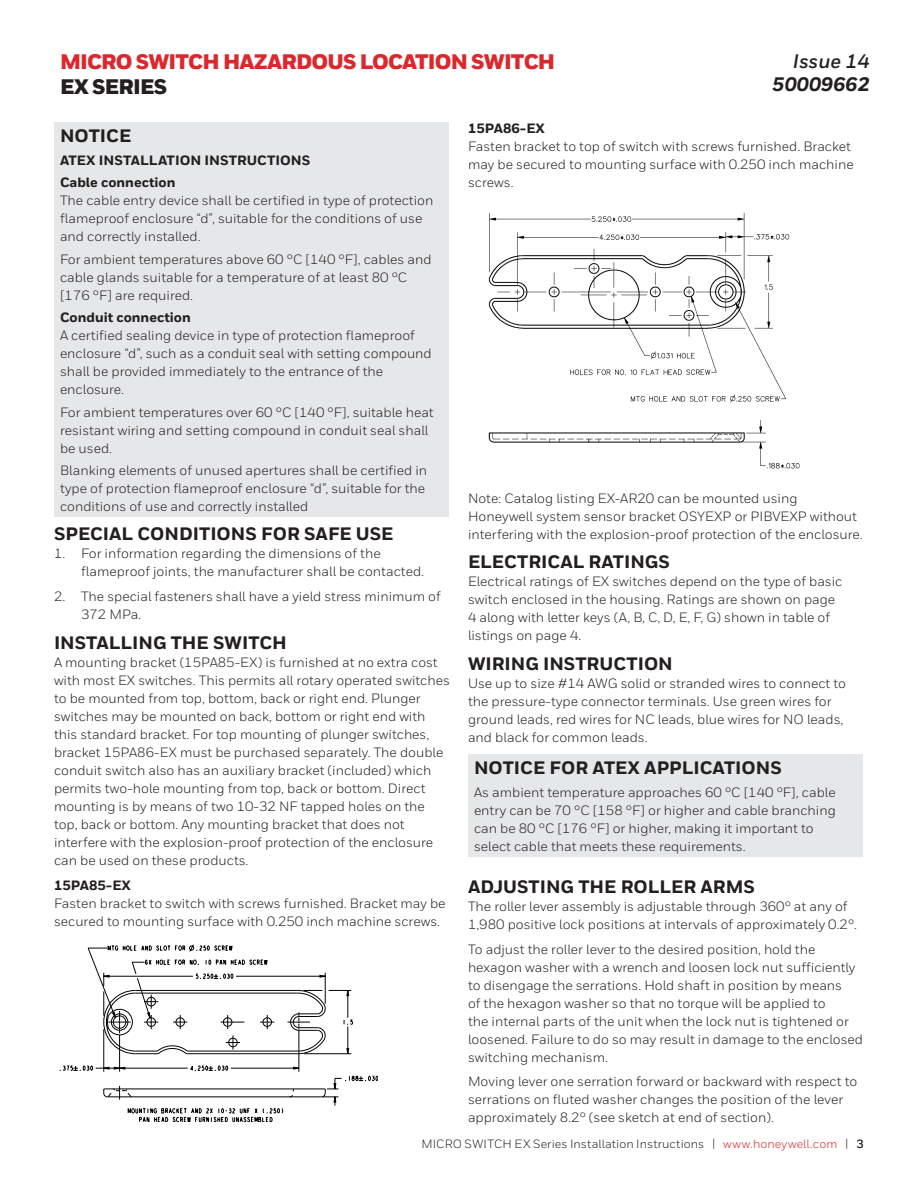
<style>
.page{position:relative;width:918px;height:1188px;background:#fff}
.page>*{position:absolute;margin:0;border:0;box-sizing:border-box;transform-origin:0 0}
.t1{font:900 21px "Honeywell Sans";letter-spacing:-.04em;color:#dc272d}
.t2{font:900 21px "Honeywell Sans";letter-spacing:-.04em;color:#231f20}
.t3{font:italic 800 19.5px "Honeywell Sans";color:#231f20}
.t4{font:italic 700 19.5px "Honeywell Sans";color:#231f20}
.Warning_Subhead{font:800 18px "Honeywell Sans";color:#231f20}
.Body_Copy{font:13.5px/18px "Honeywell Sans";color:#231f20}
.Warning_Bold_Note{font:13.5px/18px "Honeywell Sans";color:#231f20}
.Warning_Bold_Note-2{font:800 13.5px "Honeywell Sans";color:#231f20}
.Body_Copy-2{font:800 13.5px "Honeywell Sans";color:#231f20}
.t5{font:12px "Honeywell Sans";letter-spacing:.01em;color:#231f20}
.s1{color:#dc272d}
.s2{font-weight:700}
</style>
<div class="page">
<div style="left:54px;top:122px;width:394px;height:395px;background:#e6e7e9"></div>
<svg style="left:60px;top:944px;width:318px;height:178px"></svg>
<img style="left:488px;top:212px;width:312px;height:257px">
<div style="left:468px;top:754px;width:394px;height:103px;background:#e6e7e9"></div>
<h1 class="t1" style="left:60px;top:48px;width:497px">MICRO SWITCH HAZARDOUS LOCATION SWITCH</h1>
<h1 class="t2" style="left:60px;top:74px;width:109px">EX SERIES</h1>
<h2 class="t4" style="left:793px;top:49px;width:79px">Issue 14</h2>
<h2 class="t3" style="left:772px;top:72px;width:99px">50009662</h2>
<p class="Warning_Subhead" style="left:60px;top:125px;width:73px">NOTICE</p>
<p class="Warning_Bold_Note-2" style="left:60px;top:152px;width:252px">ATEX INSTALLATION INSTRUCTIONS</p>
<p class="Warning_Bold_Note-2" style="left:60px;top:174px;width:117px">Cable connection</p>
<p class="Warning_Bold_Note" style="left:60px;top:192px;width:375px">The cable entry device shall be certified in type of protection flameproof enclosure “d”, suitable for the conditions of use and correctly installed.</p>
<p class="Warning_Bold_Note" style="left:60px;top:250px;width:373px">For ambient temperatures above 60 °C [140 °F], cables and cable glands suitable for a temperature of at least 80 °C [176 °F] are required.</p>
<p class="Warning_Bold_Note-2" style="left:60px;top:309px;width:132px">Conduit connection</p>
<p class="Warning_Bold_Note" style="left:60px;top:327px;width:373px">A certified sealing device in type of protection flameproof enclosure “d”, such as a conduit seal with setting compound shall be provided immediately to the entrance of the enclosure.</p>
<p class="Warning_Bold_Note" style="left:60px;top:403px;width:375px">For ambient temperatures over 60 °C [140 °F], suitable heat resistant wiring and setting compound in conduit seal shall be used.</p>
<p class="Warning_Bold_Note" style="left:60px;top:462px;width:369px">Blanking elements of unused apertures shall be certified in type of protection flameproof enclosure “d”, suitable for the conditions of use and correctly installed</p>
<p class="Warning_Subhead" style="left:54px;top:523px;width:341px">SPECIAL CONDITIONS FOR SAFE USE</p>
<p class="Body_Copy" style="left:81px;top:545px;width:345px;text-indent:-27px">1. For information regarding the dimensions of the flameproof joints, the manufacturer shall be contacted.</p>
<p class="Body_Copy" style="left:81px;top:588px;width:361px;text-indent:-27px">2. The special fasteners shall have a yield stress minimum of<br>372 MPa.</p>
<p class="Warning_Subhead" style="left:54px;top:632px;width:234px">INSTALLING THE SWITCH</p>
<p class="Body_Copy" style="left:54px;top:654px;width:398px">A mounting bracket (15PA85-EX) is furnished at no extra cost with most EX switches. This permits all rotary operated switches to be mounted from top, bottom, back or right end. Plunger switches may be mounted on back, bottom or right end with this standard bracket. For top mounting of plunger switches, bracket 15PA86-EX must be purchased separately. The double conduit switch also has an auxiliary bracket (included) which permits two-hole mounting from top, back or bottom. Direct mounting is by means of two 10-32 NF tapped holes on the top, back or bottom. Any mounting bracket that does not interfere with the explosion-proof protection of the enclosure can be used on these products.</p>
<p class="Body_Copy-2" style="left:54px;top:877px;width:79px">15PA85-EX</p>
<p class="Body_Copy" style="left:54px;top:894px;width:393px">Fasten bracket to switch with screws furnished. Bracket may be secured to mounting surface with 0.250 inch machine screws.</p>
<p class="Body_Copy-2" style="left:468px;top:120px;width:79px">15PA86-EX</p>
<p class="Body_Copy" style="left:468px;top:137px;width:387px">Fasten bracket to top of switch with screws furnished. Bracket may be secured to mounting surface with 0.250 inch machine screws.</p>
<p class="Body_Copy" style="left:468px;top:490px;width:396px">Note: Catalog listing EX-AR20 can be mounted using<br>Honeywell system sensor bracket OSYEXP or PIBVEXP without interfering with the explosion-proof protection of the enclosure.</p>
<p class="Warning_Subhead" style="left:468px;top:551px;width:204px">ELECTRICAL RATINGS</p>
<p class="Body_Copy" style="left:468px;top:573px;width:376px">Electrical ratings of EX switches depend on the type of basic switch enclosed in the housing. Ratings are shown on page 4 along with letter keys (A, B, C, D, E, F, G) shown in table of listings on page 4.</p>
<p class="Warning_Subhead" style="left:468px;top:652px;width:206px">WIRING INSTRUCTION</p>
<p class="Body_Copy" style="left:468px;top:674px;width:380px">Use up to size #14 AWG solid or stranded wires to connect to the pressure-type connector terminals. Use green wires for ground leads, red wires for NC leads, blue wires for NO leads, and black for common leads.</p>
<p class="Warning_Subhead" style="left:474px;top:757px;width:309px">NOTICE FOR ATEX APPLICATIONS</p>
<p class="Warning_Bold_Note" style="left:474px;top:783px;width:363px">As ambient temperature approaches 60 °C [140 °F], cable entry can be 70 °C [158 °F] or higher and cable branching can be 80 °C [176 °F] or higher, making it important to select cable that meets these requirements.</p>
<p class="Warning_Subhead" style="left:468px;top:876px;width:288px">ADJUSTING THE ROLLER ARMS</p>
<p class="Body_Copy" style="left:468px;top:897px;width:391px">The roller lever assembly is adjustable through 360° at any of<br>1,980 positive lock positions at intervals of approximately 0.2°.</p>
<p class="Body_Copy" style="left:468px;top:940px;width:397px">To adjust the roller lever to the desired position, hold the hexagon washer with a wrench and loosen lock nut sufficiently to disengage the serrations. Hold shaft in position by means<br>of the hexagon washer so that no torque will be applied to<br>the internal parts of the unit when the lock nut is tightened or loosened. Failure to do so may result in damage to the enclosed switching mechanism.</p>
<p class="Body_Copy" style="left:468px;top:1073px;width:391px">Moving lever one serration forward or backward with respect to serrations on fluted washer changes the position of the lever approximately 8.2° (see sketch at end of section).</p>
<p class="t5" style="left:421px;top:1136px;width:444px">MICRO SWITCH EX Series Installation Instructions | <span class="s1">www.honeywell.com</span> | <span class="s2">3</span></p>
</div>
